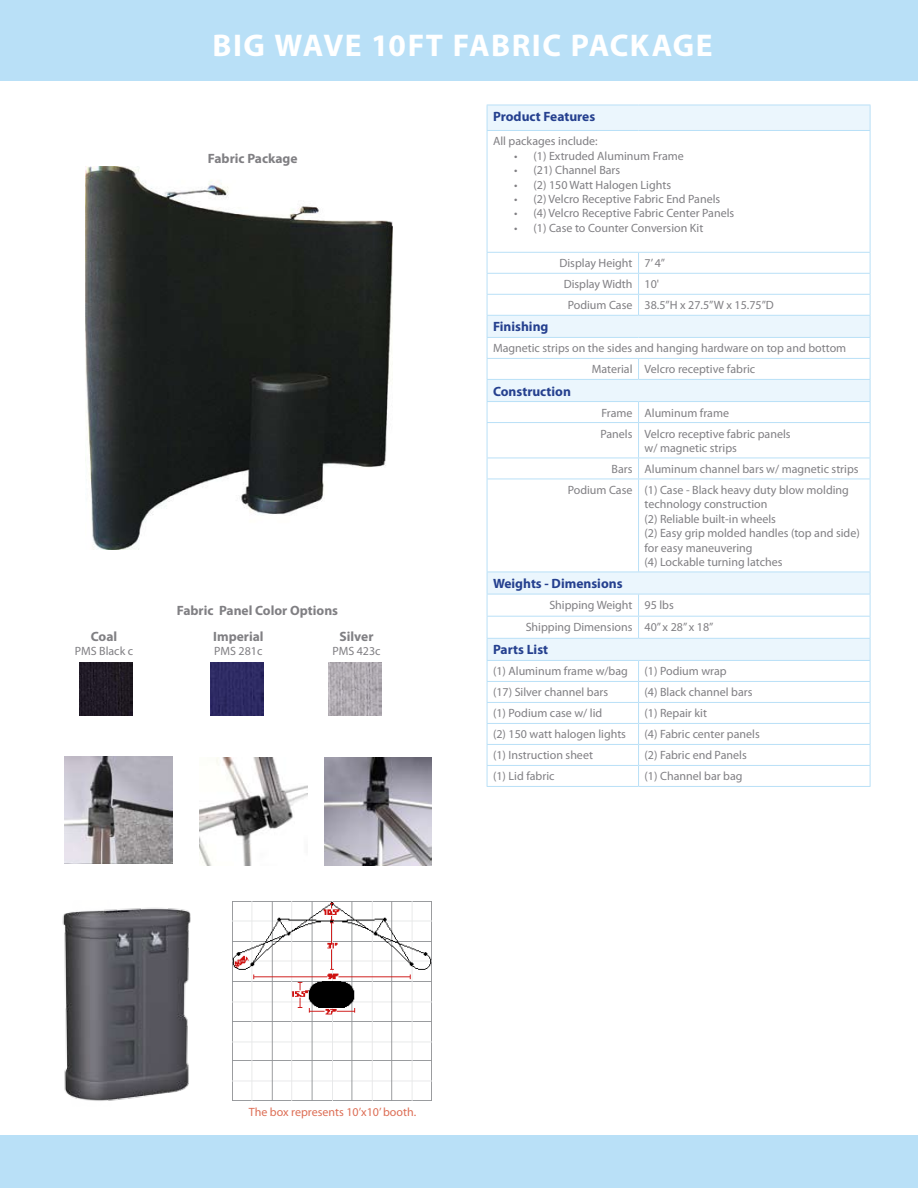
<style>
.page{position:relative;width:918px;height:1188px;background:#fff}
.page>*{position:absolute;margin:0;border:0;box-sizing:border-box;transform-origin:0 0}
.t1{font:700 31.5px "Myriad Pro";letter-spacing:.045em;color:#fff}
.t2{font:700 13.5px "Myriad Pro";color:#25408f}
.t3{font:700 13.5px "Myriad Pro";color:#807f83}
.t4{font:12px/14.4px "Myriad Pro";color:#807f83}
.t5{font:12px "Myriad Pro";color:#dd6e55}
</style>
<div class="page">
<div style="left:0;top:0;width:918px;height:81px;background:#b9e0f7"></div>
<div style="left:0;top:1135px;width:918px;height:53px;background:#b9e0f7"></div>
<img style="left:62px;top:908px;width:129px;height:193px">
<img style="left:65px;top:756px;width:108px;height:108px">
<img style="left:200px;top:757px;width:108px;height:108px">
<img style="left:324px;top:757px;width:108px;height:108px">
<img style="left:85px;top:166px;width:308px;height:383px">
<img style="left:79px;top:663px;width:53px;height:53px">
<div style="left:210px;top:663px;width:53px;height:53px;background:#2d2a63"></div>
<img style="left:328px;top:663px;width:53px;height:53px">
<div style="left:488px;top:106px;width:382px;height:24px;background:#ebf6fd"></div>
<svg style="left:488px;top:131px;width:382px;height:655px"></svg>
<svg style="left:488px;top:423px;width:382px;height:258px"></svg>
<hr style="left:487px;top:105px;width:152px;height:1px;background:#b9e0f7">
<svg style="left:487px;top:105px;width:1px;height:25px"></svg>
<hr style="left:639px;top:105px;width:231px;height:1px;background:#b9e0f7">
<svg style="left:870px;top:105px;width:1px;height:25px"></svg>
<hr style="left:487px;top:130px;width:152px;height:1px;background:#b9e0f7">
<hr style="left:487px;top:131px;width:1px;height:121px;background:#b9e0f7">
<hr style="left:639px;top:130px;width:231px;height:1px;background:#b9e0f7">
<hr style="left:870px;top:131px;width:1px;height:121px;background:#b9e0f7">
<hr style="left:487px;top:252px;width:152px;height:1px;background:#b9e0f7">
<hr style="left:639px;top:252px;width:231px;height:1px;background:#b9e0f7">
<hr style="left:487px;top:273px;width:152px;height:1px;background:#b9e0f7">
<hr style="left:639px;top:273px;width:231px;height:1px;background:#b9e0f7">
<hr style="left:487px;top:294px;width:152px;height:1px;background:#b9e0f7">
<hr style="left:639px;top:294px;width:231px;height:1px;background:#b9e0f7">
<svg style="left:638px;top:253px;width:1px;height:62px"></svg>
<hr style="left:487px;top:315px;width:152px;height:1px;background:#b9e0f7">
<hr style="left:639px;top:315px;width:231px;height:1px;background:#b9e0f7">
<hr style="left:487px;top:337px;width:152px;height:1px;background:#b9e0f7">
<hr style="left:639px;top:337px;width:231px;height:1px;background:#b9e0f7">
<hr style="left:487px;top:358px;width:152px;height:1px;background:#b9e0f7">
<hr style="left:639px;top:358px;width:231px;height:1px;background:#b9e0f7">
<svg style="left:638px;top:359px;width:1px;height:20px"></svg>
<hr style="left:487px;top:379px;width:152px;height:1px;background:#b9e0f7">
<hr style="left:639px;top:379px;width:231px;height:1px;background:#b9e0f7">
<hr style="left:487px;top:401px;width:152px;height:1px;background:#b9e0f7">
<svg style="left:487px;top:253px;width:1px;height:169px"></svg>
<hr style="left:639px;top:401px;width:231px;height:1px;background:#b9e0f7">
<svg style="left:638px;top:402px;width:1px;height:20px"></svg>
<svg style="left:870px;top:253px;width:1px;height:169px"></svg>
<hr style="left:487px;top:422px;width:152px;height:1px;background:#b9e0f7">
<hr style="left:487px;top:423px;width:1px;height:35px;background:#b9e0f7">
<hr style="left:639px;top:422px;width:231px;height:1px;background:#b9e0f7">
<hr style="left:638px;top:423px;width:1px;height:35px;background:#b9e0f7">
<hr style="left:870px;top:423px;width:1px;height:35px;background:#b9e0f7">
<hr style="left:487px;top:458px;width:152px;height:1px;background:#b9e0f7">
<svg style="left:487px;top:458px;width:1px;height:21px"></svg>
<hr style="left:639px;top:458px;width:231px;height:1px;background:#b9e0f7">
<svg style="left:638px;top:458px;width:1px;height:21px"></svg>
<svg style="left:870px;top:458px;width:1px;height:21px"></svg>
<hr style="left:487px;top:479px;width:152px;height:1px;background:#b9e0f7">
<hr style="left:487px;top:479px;width:1px;height:93px;background:#b9e0f7">
<hr style="left:639px;top:479px;width:231px;height:1px;background:#b9e0f7">
<hr style="left:638px;top:479px;width:1px;height:93px;background:#b9e0f7">
<hr style="left:870px;top:479px;width:1px;height:93px;background:#b9e0f7">
<hr style="left:487px;top:572px;width:152px;height:1px;background:#b9e0f7">
<hr style="left:639px;top:572px;width:231px;height:1px;background:#b9e0f7">
<hr style="left:487px;top:594px;width:152px;height:1px;background:#b9e0f7">
<hr style="left:639px;top:594px;width:231px;height:1px;background:#b9e0f7">
<hr style="left:487px;top:616px;width:152px;height:1px;background:#b9e0f7">
<hr style="left:639px;top:616px;width:231px;height:1px;background:#b9e0f7">
<svg style="left:638px;top:594px;width:1px;height:44px"></svg>
<hr style="left:487px;top:638px;width:152px;height:1px;background:#b9e0f7">
<hr style="left:639px;top:638px;width:231px;height:1px;background:#b9e0f7">
<hr style="left:487px;top:660px;width:152px;height:1px;background:#b9e0f7">
<hr style="left:639px;top:660px;width:231px;height:1px;background:#b9e0f7">
<hr style="left:487px;top:681px;width:152px;height:1px;background:#b9e0f7">
<hr style="left:639px;top:681px;width:231px;height:1px;background:#b9e0f7">
<hr style="left:487px;top:702px;width:152px;height:1px;background:#b9e0f7">
<hr style="left:639px;top:702px;width:231px;height:1px;background:#b9e0f7">
<svg style="left:487px;top:572px;width:1px;height:214px"></svg>
<svg style="left:638px;top:661px;width:1px;height:125px"></svg>
<svg style="left:870px;top:572px;width:1px;height:214px"></svg>
<hr style="left:487px;top:723px;width:152px;height:1px;background:#b9e0f7">
<hr style="left:639px;top:723px;width:231px;height:1px;background:#b9e0f7">
<hr style="left:487px;top:744px;width:152px;height:1px;background:#b9e0f7">
<hr style="left:639px;top:744px;width:231px;height:1px;background:#b9e0f7">
<hr style="left:487px;top:765px;width:152px;height:1px;background:#b9e0f7">
<hr style="left:639px;top:765px;width:231px;height:1px;background:#b9e0f7">
<hr style="left:487px;top:786px;width:152px;height:1px;background:#b9e0f7">
<hr style="left:639px;top:786px;width:231px;height:1px;background:#b9e0f7">
<img style="left:233px;top:902px;width:199px;height:199px">
<p class="t3" style="left:91px;top:627px;width:28px">Coal</p>
<p class="t4" style="left:75px;top:644px;width:60px">PMS Black c</p>
<h1 class="t1" style="left:213px;top:25px;width:259px">big wave 10ft FABRIC</h1>
<h1 class="t1" style="left:571px;top:25px;width:20px">PAC</h1>
<h1 class="t1" style="left:630px;top:25px;width:43px">KAGE</h1>
<p class="t3" style="left:208px;top:149px;width:91px">Fabric Package</p>
<p class="t3" style="left:177px;top:601px;width:163px">Fabric Panel Color Options</p>
<p class="t3" style="left:213px;top:627px;width:52px">Imperial</p>
<p class="t4" style="left:214px;top:644px;width:50px">PMS 281c</p>
<p class="t3" style="left:340px;top:627px;width:35px">Silver</p>
<p class="t4" style="left:332px;top:644px;width:50px">PMS 423c</p>
<p class="t2" style="left:493px;top:108px;width:104px">Product Features</p>
<p class="t4" style="left:493px;top:134px;width:106px">All packages include:</p>
<p class="t4" style="left:514px;top:148px;width:171px">• (1) Extruded Aluminum Frame</p>
<p class="t4" style="left:514px;top:163px;width:108px">• (21) Channel Bars</p>
<p class="t4" style="left:514px;top:177px;width:159px">• (2) 150 Watt Halogen Lights</p>
<p class="t4" style="left:514px;top:192px;width:208px">• (2) Velcro Receptive Fabric End Panels</p>
<p class="t4" style="left:514px;top:206px;width:222px">• (4) Velcro Receptive Fabric Center Panels</p>
<p class="t4" style="left:514px;top:220px;width:191px">• (1) Case to Counter Conversion Kit</p>
<p class="t4" style="left:560px;top:256px;width:107px">Display Height 7’ 4”</p>
<p class="t4" style="left:564px;top:277px;width:97px">Display Width 10'</p>
<p class="t4" style="left:568px;top:298px;width:208px">Podium Case 38.5”H x 27.5”W x 15.75”D</p>
<p class="t2" style="left:493px;top:318px;width:57px">Finishing</p>
<p class="t4" style="left:592px;top:338px;width:256px;line-height:21px;text-indent:-99px">Magnetic strips on the sides and hanging hardware on top and bottom<br>Material Velcro receptive fabric</p>
<p class="t2" style="left:493px;top:382px;width:79px">Construction</p>
<p class="t4" style="left:600px;top:402px;width:192px;line-height:21px">Frame Aluminum frame<br>Panels Velcro receptive fabric panels</p>
<p class="t4" style="left:645px;top:441px;width:94px">w/ magnetic strips</p>
<p class="t4" style="left:612px;top:462px;width:249px">Bars Aluminum channel bars w/ magnetic strips</p>
<p class="t4" style="left:568px;top:483px;width:283px">Podium Case (1) Case - Black heavy duty blow molding</p>
<p class="t4" style="left:645px;top:497px;width:217px">technology construction<br>(2) Reliable built-in wheels<br>(2) Easy grip molded handles (top and side) for easy maneuvering<br>(4) Lockable turning latches</p>
<p class="t2" style="left:493px;top:575px;width:131px">Weights - Dimensions</p>
<p class="t4" style="left:526px;top:594px;width:189px;line-height:22.2px;text-indent:24px">Shipping Weight 95 lbs<br>Shipping Dimensions 40” x 28” x 18”</p>
<p class="t2" style="left:493px;top:641px;width:57px">Parts List</p>
<p class="t4" style="left:493px;top:664px;width:136px">(1) Aluminum frame w/bag</p>
<p class="t4" style="left:645px;top:664px;width:84px">(1) Podium wrap</p>
<p class="t4" style="left:493px;top:685px;width:117px">(17) Silver channel bars</p>
<p class="t4" style="left:645px;top:685px;width:109px">(4) Black channel bars</p>
<p class="t4" style="left:493px;top:706px;width:111px">(1) Podium case w/ lid</p>
<p class="t4" style="left:645px;top:706px;width:64px">(1) Repair kit</p>
<p class="t4" style="left:493px;top:727px;width:135px">(2) 150 watt halogen lights</p>
<p class="t4" style="left:645px;top:727px;width:117px">(4) Fabric center panels</p>
<p class="t4" style="left:493px;top:748px;width:101px">(1) Instruction sheet</p>
<p class="t4" style="left:645px;top:748px;width:104px">(2) Fabric end Panels</p>
<p class="t4" style="left:493px;top:769px;width:63px">(1) Lid fabric</p>
<p class="t4" style="left:645px;top:769px;width:100px">(1) Channel bar bag</p>
<p class="t5" style="left:249px;top:1104px;width:169px">The box represents 10’x10’ booth.</p>
</div>
